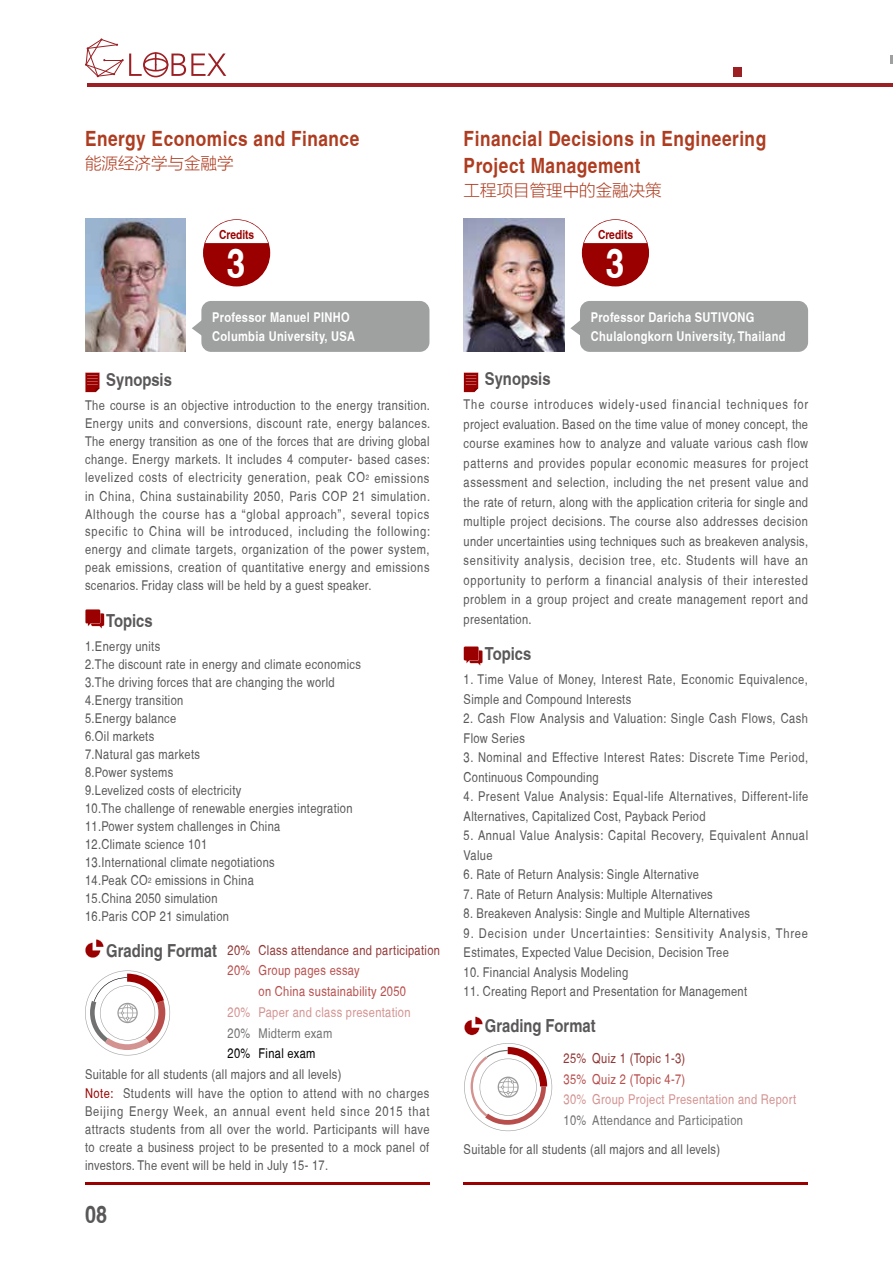
<style>
.page{position:relative;width:893px;height:1263px;background:#fff}
.page>*{position:absolute;margin:0;border:0;box-sizing:border-box;transform-origin:0 0}
.t1{font:700 condensed 40.8px "Helvetica";color:#fff}
.t2{font:700 condensed 24px "Helvetica";color:#595757}
.t3{font:700 condensed 21px/27px "Helvetica";letter-spacing:.025em;color:#ae3c20}
.t4{font:700 condensed 18px "Helvetica";color:#595757}
.t5{font:16.5px "FZLTXHJW GB1 0";color:#ae3c20}
.t6{font:condensed 13.5px/18px "Helvetica";letter-spacing:.025em;color:#595757}
.t7{font:condensed 13.5px/19.5px "Helvetica";letter-spacing:.065em;color:#595757}
.t8{font:700 condensed 13.5px/19.5px "Helvetica";letter-spacing:.025em;color:#fff}
.t9{font:condensed 13.5px "Helvetica";letter-spacing:.025em;color:#d39391}
.t10{font:condensed 13.5px/20.7px "Helvetica";letter-spacing:.025em;color:#b84e4c}
.t11{font:condensed 13.5px "Helvetica";letter-spacing:.025em;color:#903634}
.t12{font:condensed 13.5px "Helvetica";letter-spacing:.025em;color:#727171}
.t13{font:condensed 13.5px "Helvetica";letter-spacing:.025em;color:#000}
.t14{font:700 condensed 12.45px "Helvetica";color:#9b0000}
.s1{color:#9b0000}
</style>
<div class="page">
<svg style="left:85px;top:38px;width:141px;height:39px"></svg>
<svg style="left:890px;top:56px;width:3px;height:8px"></svg>
<div style="left:733px;top:67px;width:8px;height:9px;background:#9b1f23"></div>
<hr style="left:87px;top:83px;width:806px;height:4px;background:#9b1f23">
<hr style="left:463px;top:1182px;width:344px;height:3px;background:#9b0000">
<hr style="left:85px;top:1182px;width:344px;height:3px;background:#9b0000">
<svg style="left:464px;top:372px;width:14px;height:20px"></svg>
<svg style="left:85px;top:372px;width:15px;height:20px"></svg>
<svg style="left:463px;top:646px;width:20px;height:19px"></svg>
<svg style="left:85px;top:609px;width:19px;height:19px"></svg>
<svg style="left:464px;top:1016px;width:19px;height:19px"></svg>
<svg style="left:85px;top:939px;width:19px;height:19px"></svg>
<div style="left:580px;top:301px;width:228px;height:51px;background:#9fa0a0;border-radius:10px"></div>
<svg style="left:570px;top:320px;width:10px;height:15px"></svg>
<img style="left:464px;top:218px;width:100px;height:133px">
<div style="left:201px;top:301px;width:228px;height:51px;background:#9fa0a0;border-radius:10px"></div>
<svg style="left:192px;top:318px;width:10px;height:20px"></svg>
<img style="left:85px;top:218px;width:101px;height:133px">
<svg style="left:464px;top:1043px;width:88px;height:88px"></svg>
<svg style="left:85px;top:970px;width:85px;height:85px"></svg>
<svg style="left:582px;top:220px;width:66px;height:66px"></svg>
<svg style="left:204px;top:220px;width:66px;height:66px"></svg>
<h3 class="t3" style="left:85px;top:124px;width:276px">Energy Economics and Finance</h3>
<p class="t5" style="left:85px;top:154px;width:150px">能源经济学与金融学</p>
<p class="t14" style="left:219px;top:227px;width:37px">Credits</p>
<h1 class="t1" style="left:227px;top:239px;width:20px">3</h1>
<p class="t8" style="left:212px;top:307px;width:144px">Professor Manuel PINHO<br>Columbia University, USA</p>
<h3 class="t4" style="left:106px;top:369px;width:67px">Synopsis</h3>
<p class="t6" style="left:85px;top:397px;width:347px;text-align:justify">The course is an objective introduction to the energy transition.<br>Energy units and conversions, discount rate, energy balances.<br>The energy transition as one of the forces that are driving global change. Energy markets. It includes 4 computer- based cases: levelized costs of electricity generation, peak CO<sup>2</sup> emissions in China, China sustainability 2050, Paris COP 21 simulation.<br>Although the course has a “global approach”, several topics specific to China will be introduced, including the following: energy and climate targets, organization of the power system, peak emissions, creation of quantitative energy and emissions scenarios. Friday class will be held by a guest speaker.</p>
<h3 class="t4" style="left:106px;top:609px;width:48px">Topics</h3>
<p class="t6" style="left:85px;top:637px;width:277px">1.Energy units<br>2.The discount rate in energy and climate economics<br>3.The driving forces that are changing the world<br>4.Energy transition<br>5.Energy balance<br>6.Oil markets<br>7.Natural gas markets<br>8.Power systems<br>9.Levelized costs of electricity<br>10.The challenge of renewable energies integration<br>11.Power system challenges in China<br>12.Climate science 101<br>13.International climate negotiations<br>14.Peak CO<sup>2</sup> emissions in China<br>15.China 2050 simulation<br>16.Paris COP 21 simulation</p>
<h3 class="t4" style="left:106px;top:940px;width:112px">Grading Format</h3>
<p class="t11" style="left:259px;top:942px;width:183px">Class attendance and participation</p>
<p class="t10" style="left:259px;top:960px;width:149px">Group pages essay<br>on China sustainability 2050</p>
<p class="t9" style="left:259px;top:1004px;width:154px">Paper and class presentation</p>
<p class="t12" style="left:259px;top:1025px;width:75px">Midterm exam</p>
<p class="t13" style="left:259px;top:1046px;width:58px">Final exam</p>
<p class="t11" style="left:227px;top:942px;width:24px">20%</p>
<p class="t10" style="left:227px;top:960px;width:24px">20%</p>
<p class="t9" style="left:227px;top:1004px;width:24px">20%</p>
<p class="t12" style="left:227px;top:1025px;width:24px">20%</p>
<p class="t13" style="left:227px;top:1046px;width:24px">20%</p>
<p class="t6" style="left:85px;top:1064px;width:346px;line-height:19.5px">Suitable for all students (all majors and all levels)<br><span class="s1">Note:</span> Students will have the option to attend with no charges</p>
<p class="t6" style="left:85px;top:1102px;width:346px;text-align:justify">Beijing Energy Week, an annual event held since 2015 that attracts students from all over the world. Participants will have to create a business project to be presented to a mock panel of investors. The event will be held in July 15- 17.</p>
<h2 class="t2" style="left:85px;top:1200px;width:23px">08</h2>
<h3 class="t3" style="left:464px;top:124px;width:304px">Financial Decisions in Engineering<br>Project Management</h3>
<p class="t5" style="left:464px;top:181px;width:199px">工程项目管理中的金融决策</p>
<p class="t14" style="left:598px;top:227px;width:37px">Credits</p>
<h1 class="t1" style="left:606px;top:239px;width:20px">3</h1>
<p class="t8" style="left:591px;top:307px;width:196px">Professor Daricha SUTIVONG<br>Chulalongkorn University, Thailand</p>
<h3 class="t4" style="left:485px;top:368px;width:67px">Synopsis</h3>
<p class="t6" style="left:464px;top:395px;width:346px;line-height:19.5px;text-align:justify">The course introduces widely-used financial techniques for project evaluation. Based on the time value of money concept, the course examines how to analyze and valuate various cash flow patterns and provides popular economic measures for project assessment and selection, including the net present value and the rate of return, along with the application criteria for single and multiple project decisions. The course also addresses decision under uncertainties using techniques such as breakeven analysis, sensitivity analysis, decision tree, etc. Students will have an opportunity to perform a financial analysis of their interested problem in a group project and create management report and presentation.</p>
<h3 class="t4" style="left:485px;top:643px;width:48px">Topics</h3>
<p class="t6" style="left:464px;top:670px;width:346px;line-height:19.5px">1. Time Value of Money, Interest Rate, Economic Equivalence,<br>Simple and Compound Interests</p>
<p class="t6" style="left:464px;top:709px;width:346px;line-height:19.5px">2. Cash Flow Analysis and Valuation: Single Cash Flows, Cash<br>Flow Series</p>
<p class="t6" style="left:464px;top:748px;width:346px;line-height:19.5px">3. Nominal and Effective Interest Rates: Discrete Time Period,<br>Continuous Compounding</p>
<p class="t6" style="left:464px;top:787px;width:346px;line-height:19.5px">4. Present Value Analysis: Equal-life Alternatives, Different-life<br>Alternatives, Capitalized Cost, Payback Period</p>
<p class="t6" style="left:464px;top:826px;width:346px;line-height:19.5px">5. Annual Value Analysis: Capital Recovery, Equivalent Annual<br>Value</p>
<p class="t6" style="left:464px;top:865px;width:237px">6. Rate of Return Analysis: Single Alternative</p>
<p class="t6" style="left:464px;top:885px;width:251px">7. Rate of Return Analysis: Multiple Alternatives</p>
<p class="t6" style="left:464px;top:904px;width:288px">8. Breakeven Analysis: Single and Multiple Alternatives</p>
<p class="t7" style="left:464px;top:923px;width:346px">9. Decision under Uncertainties: Sensitivity Analysis, Three<br>Estimates, Expected Value Decision, Decision Tree</p>
<p class="t6" style="left:464px;top:963px;width:166px">10. Financial Analysis Modeling</p>
<p class="t6" style="left:464px;top:982px;width:285px">11. Creating Report and Presentation for Management</p>
<h3 class="t4" style="left:485px;top:1015px;width:112px">Grading Format</h3>
<p class="t11" style="left:564px;top:1050px;width:123px">25% Quiz 1 (Topic 1-3)</p>
<p class="t10" style="left:564px;top:1068px;width:123px">35% Quiz 2 (Topic 4-7)</p>
<p class="t9" style="left:564px;top:1092px;width:234px">30% Group Project Presentation and Report</p>
<p class="t12" style="left:564px;top:1113px;width:181px">10% Attendance and Participation</p>
<p class="t6" style="left:464px;top:1140px;width:258px">Suitable for all students (all majors and all levels)</p>
</div>
